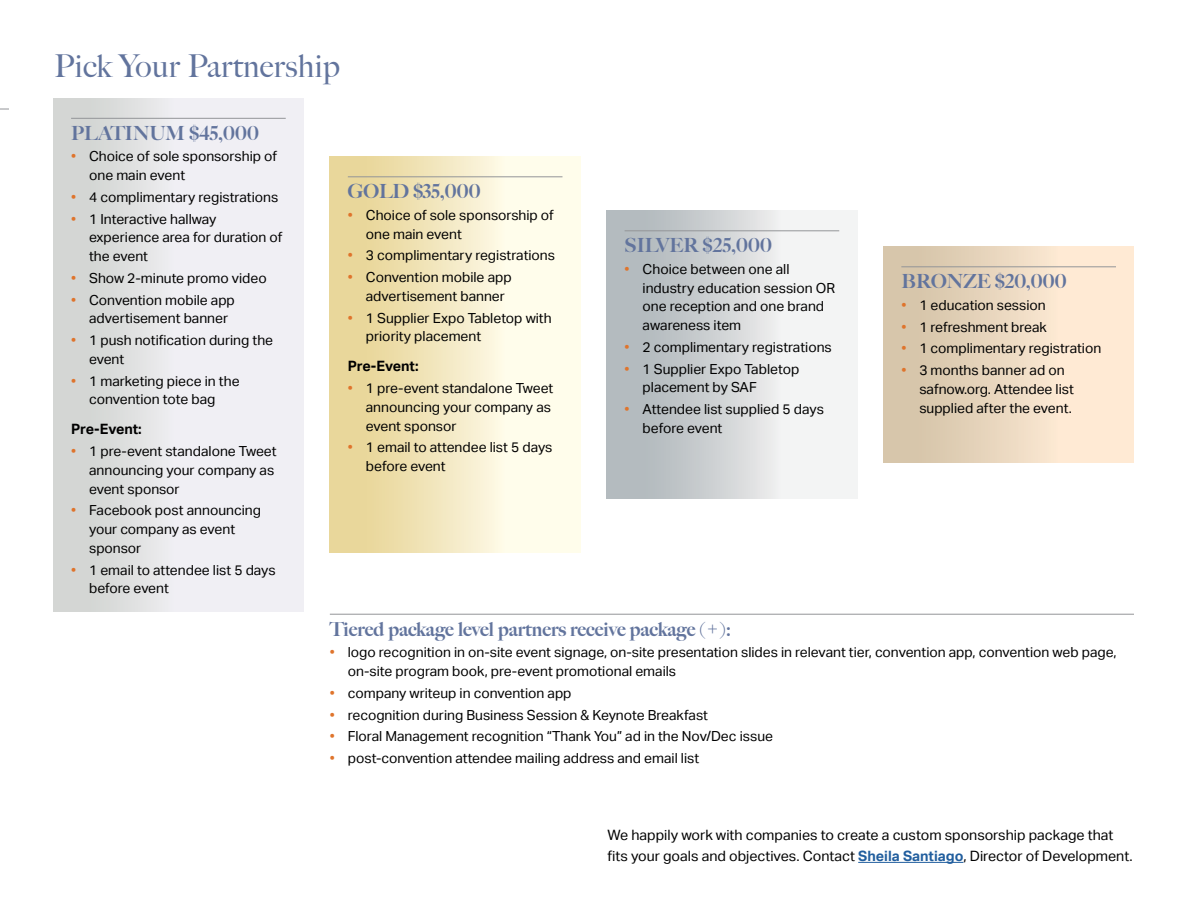
<style>
.page{position:relative;width:1188px;height:918px;background:#fff}
.page>*{position:absolute;margin:0;border:0;box-sizing:border-box;transform-origin:0 0}
.t1{font:31.5px "Big Caslon FB";letter-spacing:.01em;color:#62749d}
.t2{font:900 19.5px "Big Caslon FB";color:#62749d}
.t3{font:14.25px/21px "Aktiv Grotesk";color:#000}
.t4{font:700 14.25px "Aktiv Grotesk";letter-spacing:-.005em;color:#000}
.t5{font:13.8px/18.8px "Aktiv Grotesk";color:#000}
.s1{color:#df742c}
.s2{font-weight:700;color:#215e9e}
</style>
<div class="page">
<div style="left:53px;top:98px;width:251px;height:514px;background:linear-gradient(to right,#d5d7d4,#f9f7fe)"></div>
<hr style="left:71px;top:118px;width:215px;height:1px;background:#939598">
<svg style="left:330px;top:157px;width:250px;height:396px;background:#f4ebc6"></svg>
<hr style="left:348px;top:176px;width:214px;height:1px;background:#939598">
<div style="left:607px;top:211px;width:250px;height:288px;background:linear-gradient(to right,#abb2b7,#fffffe)"></div>
<hr style="left:625px;top:230px;width:214px;height:1px;background:#939598">
<div style="left:883px;top:247px;width:251px;height:216px;background:linear-gradient(to right,#d2c2a6,#fff2dd)"></div>
<hr style="left:901px;top:266px;width:215px;height:1px;background:#939598">
<hr style="left:330px;top:614px;width:804px;height:1px;background:#939598">
<hr style="left:858px;top:862px;width:105px;height:1px;background:#215e9e">
<h1 class="t1" style="left:54px;top:48px;width:287px">Pick Your Partnership</h1>
<h2 class="t2" style="left:71px;top:121px;width:190px">PLATINUM $45,000</h2>
<p class="t5" style="left:89px;top:147px;width:190px;text-indent:-18px"><span class="s1">•</span> Choice of sole sponsorship of one main event</p>
<p class="t5" style="left:71px;top:188px;width:209px"><span class="s1">•</span> 4 complimentary registrations</p>
<p class="t5" style="left:89px;top:210px;width:195px;text-indent:-18px"><span class="s1">•</span> 1 Interactive hallway experience area for duration of the event</p>
<p class="t5" style="left:71px;top:269px;width:197px"><span class="s1">•</span> Show 2-minute promo video</p>
<p class="t5" style="left:89px;top:291px;width:147px;text-indent:-18px"><span class="s1">•</span> Convention mobile app advertisement banner</p>
<p class="t5" style="left:89px;top:331px;width:186px;text-indent:-18px"><span class="s1">•</span> 1 push notification during the event</p>
<p class="t5" style="left:71px;top:372px;width:170px;text-align:center"><span class="s1">•</span> 1 marketing piece in the convention tote bag</p>
<p class="t4" style="left:71px;top:421px;width:72px">Pre-Event:</p>
<p class="t5" style="left:89px;top:442px;width:189px;text-indent:-18px"><span class="s1">•</span> 1 pre-event standalone Tweet announcing your company as event sponsor</p>
<p class="t5" style="left:89px;top:501px;width:173px;text-indent:-18px"><span class="s1">•</span> Facebook post announcing your company as event sponsor</p>
<p class="t5" style="left:89px;top:561px;width:188px;text-indent:-18px"><span class="s1">•</span> 1 email to attendee list 5 days before event</p>
<h2 class="t2" style="left:348px;top:180px;width:134px">GOLD $35,000</h2>
<p class="t5" style="left:366px;top:206px;width:190px;text-indent:-18px"><span class="s1">•</span> Choice of sole sponsorship of one main event</p>
<p class="t5" style="left:348px;top:246px;width:209px"><span class="s1">•</span> 3 complimentary registrations</p>
<p class="t5" style="left:366px;top:268px;width:147px;text-indent:-18px"><span class="s1">•</span> Convention mobile app advertisement banner</p>
<p class="t5" style="left:366px;top:309px;width:187px;text-indent:-18px"><span class="s1">•</span> 1 Supplier Expo Tabletop with priority placement</p>
<p class="t4" style="left:348px;top:358px;width:72px">Pre-Event:</p>
<p class="t5" style="left:366px;top:379px;width:189px;text-indent:-18px"><span class="s1">•</span> 1 pre-event standalone Tweet announcing your company as event sponsor</p>
<p class="t5" style="left:366px;top:438px;width:188px;text-indent:-18px"><span class="s1">•</span> 1 email to attendee list 5 days before event</p>
<h2 class="t2" style="left:625px;top:234px;width:149px">SILVER $25,000</h2>
<p class="t5" style="left:643px;top:260px;width:194px;text-indent:-18px"><span class="s1">•</span> Choice between one all industry education session OR one reception and one brand awareness item</p>
<p class="t5" style="left:625px;top:338px;width:209px"><span class="s1">•</span> 2 complimentary registrations</p>
<p class="t5" style="left:643px;top:360px;width:158px;text-indent:-18px"><span class="s1">•</span> 1 Supplier Expo Tabletop placement by SAF</p>
<p class="t5" style="left:643px;top:400px;width:183px;text-indent:-18px"><span class="s1">•</span> Attendee list supplied 5 days before event</p>
<h2 class="t2" style="left:901px;top:270px;width:167px">BRONZE $20,000</h2>
<p class="t5" style="left:901px;top:296px;width:146px"><span class="s1">•</span> 1 education session</p>
<p class="t5" style="left:901px;top:318px;width:147px"><span class="s1">•</span> 1 refreshment break</p>
<p class="t5" style="left:901px;top:339px;width:202px"><span class="s1">•</span> 1 complimentary registration</p>
<p class="t5" style="left:919px;top:361px;width:156px;text-indent:-18px"><span class="s1">•</span> 3 months banner ad on safnow.org. Attendee list supplied after the event.</p>
<h2 class="t2" style="left:330px;top:617px;width:403px">Tiered package level partners receive package (+):</h2>
<p class="t5" style="left:348px;top:643px;width:770px;text-indent:-18px"><span class="s1">•</span> logo recognition in on-site event signage, on-site presentation slides in relevant tier, convention app, convention web page, on-site program book, pre-event promotional emails</p>
<p class="t5" style="left:330px;top:684px;width:243px"><span class="s1">•</span> company writeup in convention app</p>
<p class="t5" style="left:330px;top:705px;width:380px"><span class="s1">•</span> recognition during Business Session &amp; Keynote Breakfast</p>
<p class="t5" style="left:330px;top:727px;width:445px"><span class="s1">•</span> Floral Management recognition “Thank You” ad in the Nov/Dec issue</p>
<p class="t5" style="left:330px;top:749px;width:371px"><span class="s1">•</span> post-convention attendee mailing address and email list</p>
<p class="t3" style="left:608px;top:825px;width:527px">We happily work with companies to create a custom sponsorship package that fits your goals and objectives. Contact <span class="s2">Sheila Santiago</span>, Director of Development.</p>
</div>
